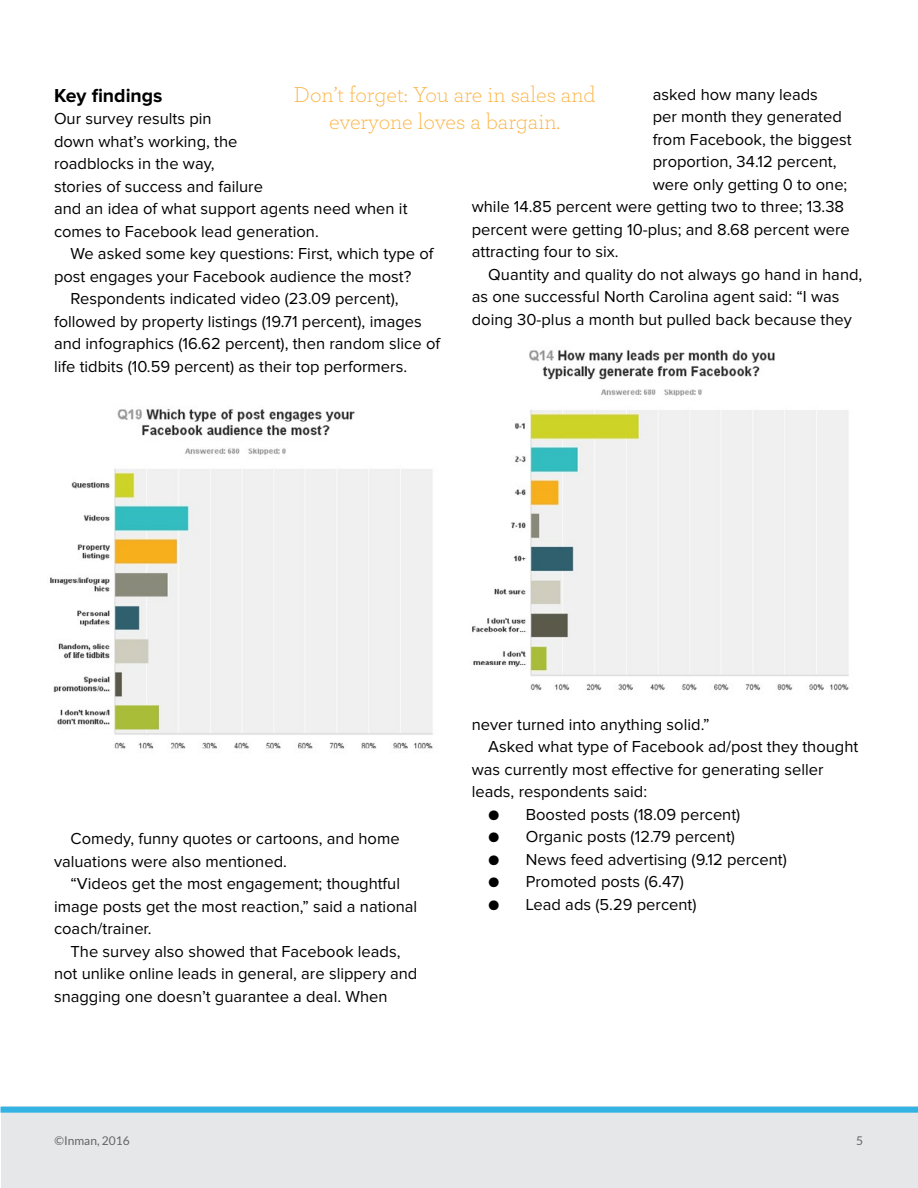
<style>
.page{position:relative;width:918px;height:1188px;background:#fff}
.page>*{position:absolute;margin:0;border:0;box-sizing:border-box;transform-origin:0 0}
.t1{font:300 22.5px/27px "Archer";color:#fbb03b;text-align:center}
.t2{font:700 19.5px "Proxima Nova";color:#000}
.t3{font:16.5px/22.5px "Proxima Nova";color:#000}
.t4{font:12px "Lato";color:#636466}
</style>
<div class="page">
<div style="left:1px;top:1107px;width:917px;height:81px;background:#e6e7e8"></div>
<div style="left:0;top:1107px;width:918px;height:6px;background:#33b3e3"></div>
<img style="left:50px;top:407px;width:383px;height:342px">
<img style="left:472px;top:350px;width:377px;height:341px">
<h1 class="t1" style="left:294px;top:80px;width:303px">Don’t forget: You are in sales and everyone loves a bargain.</h1>
<p class="t2" style="left:54px;top:86px;width:110px">Key findings</p>
<p class="t3" style="left:54px;top:108px;width:355px">Our survey results pin<br>down what’s working, the<br>roadblocks in the way,<br>stories of success and failure<br>and an idea of what support agents need when it comes to Facebook lead generation.</p>
<p class="t3" style="left:71px;top:243px;width:365px">We asked some key questions: First, which type of</p>
<p class="t3" style="left:54px;top:266px;width:359px">post engages your Facebook audience the most?</p>
<p class="t3" style="left:71px;top:288px;width:330px">Respondents indicated video (23.09 percent),</p>
<p class="t3" style="left:54px;top:311px;width:369px">followed by property listings (19.71 percent), images</p>
<p class="t3" style="left:54px;top:333px;width:388px">and infographics (16.62 percent), then random slice of</p>
<p class="t3" style="left:54px;top:356px;width:355px">life tidbits (10.59 percent) as their top performers.</p>
<p class="t3" style="left:653px;top:84px;width:167px">asked how many leads</p>
<p class="t3" style="left:653px;top:106px;width:191px">per month they generated</p>
<p class="t3" style="left:653px;top:129px;width:200px">from Facebook, the biggest</p>
<p class="t3" style="left:653px;top:151px;width:185px">proportion, 34.12 percent,</p>
<p class="t3" style="left:653px;top:174px;width:196px">were only getting 0 to one;</p>
<p class="t3" style="left:472px;top:196px;width:374px">while 14.85 percent were getting two to three; 13.38</p>
<p class="t3" style="left:472px;top:219px;width:380px">percent were getting 10-plus; and 8.68 percent were</p>
<p class="t3" style="left:472px;top:241px;width:148px">attracting four to six.</p>
<p class="t3" style="left:488px;top:264px;width:376px">Quantity and quality do not always go hand in hand,</p>
<p class="t3" style="left:472px;top:286px;width:369px">as one successful North Carolina agent said: “I was</p>
<p class="t3" style="left:472px;top:309px;width:382px">doing 30-plus a month but pulled back because they</p>
<p class="t3" style="left:54px;top:828px;width:347px;text-indent:17px">Comedy, funny quotes or cartoons, and home valuations were also mentioned.</p>
<p class="t3" style="left:54px;top:873px;width:365px;text-indent:17px">“Videos get the most engagement; thoughtful image posts get the most reaction,” said a national coach/trainer.</p>
<p class="t3" style="left:54px;top:941px;width:365px;text-indent:17px">The survey also showed that Facebook leads, not unlike online leads in general, are slippery and snagging one doesn’t guarantee a deal. When</p>
<p class="t3" style="left:472px;top:714px;width:239px">never turned into anything solid.”</p>
<p class="t3" style="left:488px;top:736px;width:372px">Asked what type of Facebook ad/post they thought</p>
<p class="t3" style="left:472px;top:759px;width:353px">was currently most effective for generating seller</p>
<p class="t3" style="left:472px;top:781px;width:177px">leads, respondents said:</p>
<p class="t3" style="left:488px;top:804px;width:254px">● Boosted posts (18.09 percent)</p>
<p class="t3" style="left:488px;top:826px;width:248px">● Organic posts (12.79 percent)</p>
<p class="t3" style="left:488px;top:849px;width:300px">● News feed advertising (9.12 percent)</p>
<p class="t3" style="left:488px;top:871px;width:197px">● Promoted posts (6.47)</p>
<p class="t3" style="left:488px;top:894px;width:210px">● Lead ads (5.29 percent)</p>
<p class="t4" style="left:54px;top:1134px;width:77px">©Inman, 2016</p>
<p class="t4" style="left:856px;top:1134px;width:8px">5</p>
</div>
